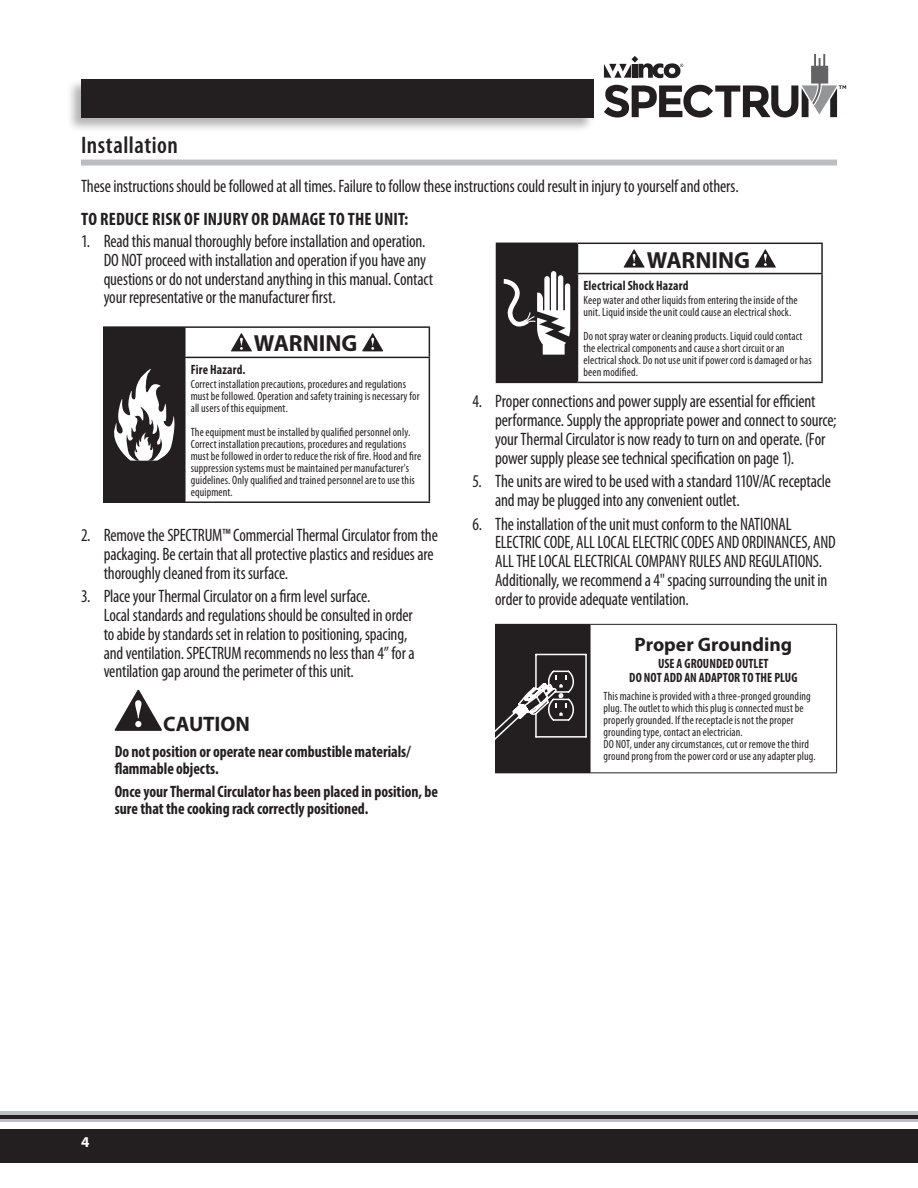
<style>
.page{position:relative;width:918px;height:1188px;background:#fff}
.page>*{position:absolute;margin:0;border:0;box-sizing:border-box;transform-origin:0 0}
.Column_Titles{font:600 condensed 24px "Myriad Pro";letter-spacing:.02em;color:#231f20}
.Table_Text{font:700 23.4px "Myriad Pro";color:#231f20}
.WARNING-CAUTION{font:700 21px "Myriad Pro";letter-spacing:-.005em;color:#231f20}
.t1{font:700 19.5px "Myriad Pro";color:#231f20}
.Basic_Copy{font:condensed 18px/18.8px "Myriad Pro";letter-spacing:-.01em;color:#231f20;scale:.95 1}
.HEADLINE_FOR_BASIC_COPY{font:700 condensed 18px "Myriad Pro";letter-spacing:.01em;color:#231f20}
.Basic_Copy_Bold{font:700 condensed 16.5px/16.5px "Myriad Pro";color:#231f20;scale:.95 1}
.t2{font:700 15px "Myriad Pro";color:#fff}
.Warning_Box_Text_Bold{font:700 condensed 13.5px/13.5px "Myriad Pro";letter-spacing:.005em;color:#231f20;text-align:center;scale:.95 1}
.Warning_Box_Text{font:condensed 12px/12px "Myriad Pro";letter-spacing:.01em;color:#231f20;scale:.95 1}
</style>
<div class="page">
<div style="left:0;top:1129px;width:918px;height:34px;background:#231f20"></div>
<svg style="left:0;top:1111px;width:918px;height:11px;background:#a8a9ac"></svg>
<hr style="left:0;top:1115px;width:918px;height:3px;background:#231f20">
<div style="left:66px;top:78px;width:529px;height:54px;background:#231f20;opacity:.34"></div>
<div style="left:81px;top:79px;width:512px;height:39px;background:#231f20"></div>
<svg style="left:604px;top:54px;width:242px;height:64px"></svg>
<div style="left:81px;top:160px;width:756px;height:6px;background:#bcbdc0"></div>
<svg style="left:114px;top:690px;width:48px;height:41px"></svg>
<div style="left:104px;top:327px;width:81px;height:175px;background:#231f20"></div>
<hr style="left:103px;top:326px;width:82px;height:2px;background:#231f20">
<hr style="left:103px;top:328px;width:2px;height:29px;background:#231f20">
<hr style="left:185px;top:326px;width:245px;height:2px;background:#231f20">
<hr style="left:184px;top:328px;width:2px;height:29px;background:#231f20">
<svg style="left:429px;top:328px;width:1px;height:29px"></svg>
<hr style="left:103px;top:357px;width:2px;height:144px;background:#231f20">
<hr style="left:184px;top:357px;width:246px;height:1px;background:#231f20">
<hr style="left:184px;top:358px;width:2px;height:143px;background:#231f20">
<hr style="left:429px;top:358px;width:1px;height:143px;background:#231f20">
<hr style="left:103px;top:501px;width:82px;height:2px;background:#231f20">
<hr style="left:185px;top:501px;width:245px;height:2px;background:#231f20">
<svg style="left:114px;top:368px;width:61px;height:93px"></svg>
<svg style="left:231px;top:333px;width:21px;height:18px"></svg>
<svg style="left:362px;top:333px;width:21px;height:18px"></svg>
<div style="left:496px;top:243px;width:81px;height:139px;background:#231f20"></div>
<hr style="left:577px;top:243px;width:246px;height:1px;background:#231f20">
<svg style="left:577px;top:244px;width:1px;height:29px"></svg>
<hr style="left:821px;top:244px;width:2px;height:29px;background:#231f20">
<hr style="left:577px;top:273px;width:246px;height:1px;background:#231f20">
<hr style="left:577px;top:274px;width:1px;height:108px;background:#231f20">
<hr style="left:821px;top:274px;width:2px;height:108px;background:#231f20">
<hr style="left:496px;top:382px;width:81px;height:1px;background:#231f20">
<hr style="left:577px;top:382px;width:246px;height:1px;background:#231f20">
<svg style="left:503px;top:271px;width:67px;height:84px"></svg>
<svg style="left:624px;top:249px;width:21px;height:19px"></svg>
<svg style="left:755px;top:249px;width:21px;height:19px"></svg>
<div style="left:496px;top:624px;width:94px;height:149px;background:#231f20"></div>
<hr style="left:495px;top:624px;width:95px;height:1px;background:#231f20">
<hr style="left:495px;top:625px;width:1px;height:147px;background:#231f20">
<hr style="left:590px;top:624px;width:247px;height:1px;background:#231f20">
<hr style="left:590px;top:625px;width:1px;height:147px;background:#231f20">
<hr style="left:836px;top:625px;width:1px;height:147px;background:#231f20">
<hr style="left:495px;top:772px;width:95px;height:1px;background:#231f20">
<hr style="left:590px;top:772px;width:247px;height:1px;background:#231f20">
<svg style="left:495px;top:653px;width:92px;height:87px"></svg>
<p class="Column_Titles" style="left:81px;top:131px;width:99px">Installation</p>
<p class="Basic_Copy" style="left:81px;top:177px;width:694px">These instructions should be followed at all times. Failure to follow these instructions could result in injury to yourself and others.</p>
<p class="HEADLINE_FOR_BASIC_COPY" style="left:81px;top:208px;width:329px">TO REDUCE RISK OF INJURY OR DAMAGE TO THE UNIT:</p>
<p class="Basic_Copy" style="left:104px;top:232px;width:348px;text-indent:-23px">1. Read this manual thoroughly before installation and operation.<br>DO NOT proceed with installation and operation if you have any questions or do not understand anything in this manual. Contact your representative or the manufacturer first.</p>
<p class="Table_Text" style="left:254px;top:328px;width:105px">WARNING</p>
<p class="Warning_Box_Text_Bold" style="left:191px;top:362px;width:59px">Fire Hazard.</p>
<p class="Warning_Box_Text" style="left:191px;top:378px;width:242px">Correct installation precautions, procedures and regulations must be followed. Operation and safety training is necessary for all users of this equipment.</p>
<p class="Warning_Box_Text" style="left:191px;top:426px;width:244px">The equipment must be installed by qualified personnel only.<br>Correct installation precautions, procedures and regulations must be followed in order to reduce the risk of fire. Hood and fire suppression systems must be maintained per manufacturer's guidelines. Only qualified and trained personnel are to use this equipment.</p>
<p class="Basic_Copy" style="left:104px;top:526px;width:353px;text-indent:-23px">2. Remove the SPECTRUM™ Commercial Thermal Circulator from the packaging. Be certain that all protective plastics and residues are thoroughly cleaned from its surface.</p>
<p class="Basic_Copy" style="left:104px;top:587px;width:329px;text-indent:-23px">3. Place your Thermal Circulator on a firm level surface.<br>Local standards and regulations should be consulted in order to abide by standards set in relation to positioning, spacing, and ventilation. SPECTRUM recommends no less than 4” for a ventilation gap around the perimeter of this unit.</p>
<p class="WARNING-CAUTION" style="left:163px;top:710px;width:88px">CAUTION</p>
<p class="Basic_Copy_Bold" style="left:115px;top:743px;width:313px">Do not position or operate near combustible materials/ flammable objects.</p>
<p class="Basic_Copy_Bold" style="left:115px;top:783px;width:342px">Once your Thermal Circulator has been placed in position, be sure that the cooking rack correctly positioned.</p>
<p class="Table_Text" style="left:647px;top:244px;width:105px">WARNING</p>
<p class="Warning_Box_Text_Bold" style="left:583px;top:278px;width:112px">Electrical Shock Hazard</p>
<p class="Warning_Box_Text" style="left:583px;top:294px;width:227px">Keep water and other liquids from entering the inside of the unit. Liquid inside the unit could cause an electrical shock.</p>
<p class="Warning_Box_Text" style="left:583px;top:330px;width:242px">Do not spray water or cleaning products. Liquid could contact the electrical components and cause a short circuit or an electrical shock. Do not use unit if power cord is damaged or has been modified.</p>
<p class="Basic_Copy" style="left:495px;top:392px;width:361px;text-indent:-23px">4. Proper connections and power supply are essential for efficient performance. Supply the appropriate power and connect to source; your Thermal Circulator is now ready to turn on and operate. (For power supply please see technical specification on page 1).</p>
<p class="Basic_Copy" style="left:495px;top:472px;width:355px;text-indent:-23px">5. The units are wired to be used with a standard 110V/AC receptacle and may be plugged into any convenient outlet.</p>
<p class="Basic_Copy" style="left:495px;top:514px;width:360px;text-indent:-23px">6. The installation of the unit must conform to the NATIONAL ELECTRIC CODE, ALL LOCAL ELECTRIC CODES AND ORDINANCES, AND ALL THE LOCAL ELECTRICAL COMPANY RULES AND REGULATIONS.<br>Additionally, we recommend a 4" spacing surrounding the unit in order to provide adequate ventilation.</p>
<p class="t1" style="left:635px;top:632px;width:159px">Proper Grounding</p>
<p class="Warning_Box_Text_Bold" style="left:629px;top:657px;width:178px">USE A GROUNDED OUTLET<br>DO NOT ADD AN ADAPTOR TO THE PLUG</p>
<p class="Warning_Box_Text" style="left:604px;top:690px;width:225px">This machine is provided with a three-pronged grounding plug. The outlet to which this plug is connected must be properly grounded. If the receptacle is not the proper grounding type, contact an electrician.<br>DO NOT, under any circumstances, cut or remove the third ground prong from the power cord or use any adapter plug.</p>
<p class="t2" style="left:81px;top:1132px;width:10px">4</p>
</div>
